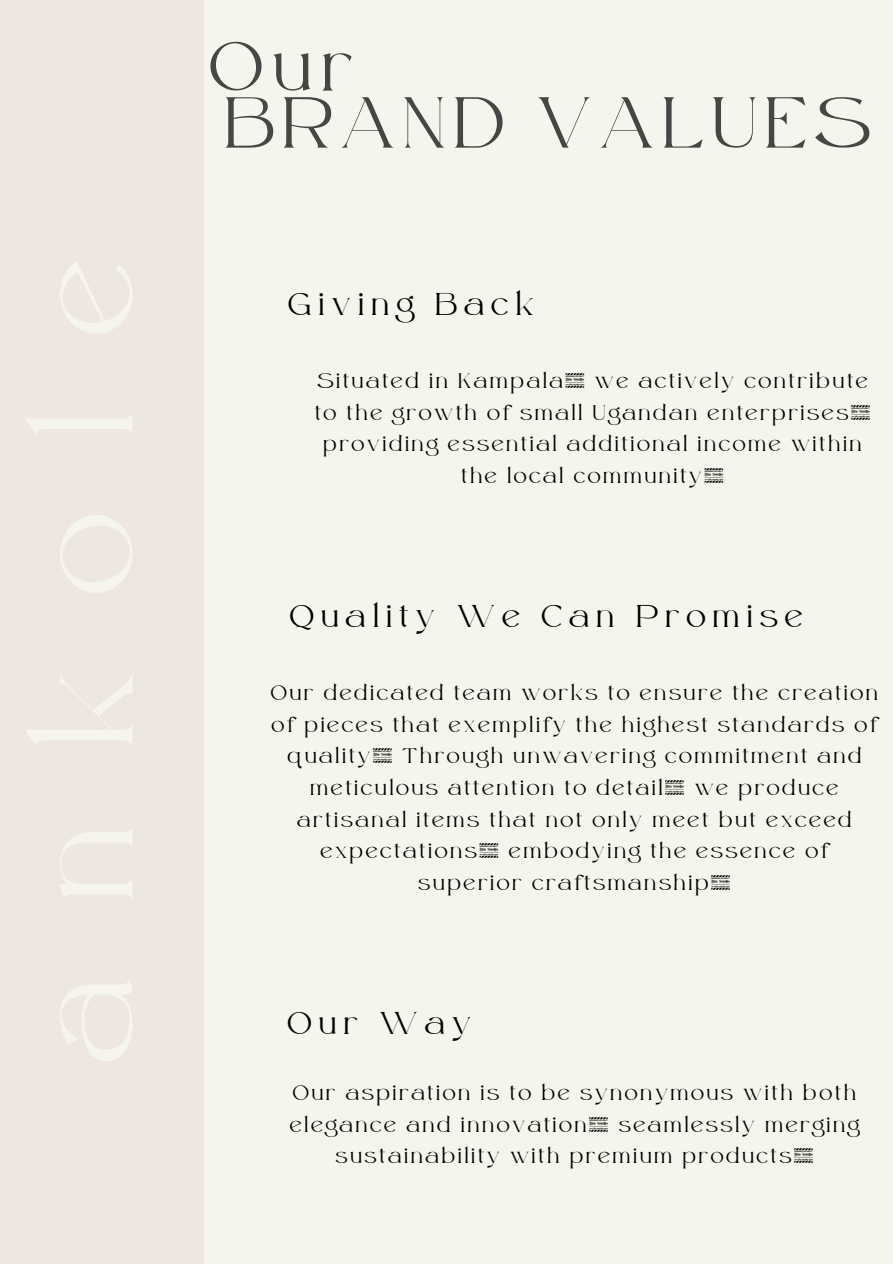
<style>
.page{position:relative;width:893px;height:1264px;background:#fff}
.page>*{position:absolute;margin:0;border:0;box-sizing:border-box;transform-origin:0 0}
.t1{font:72px "Beauty Swing Personal Use";letter-spacing:.105em;color:#474645}
.t2{font:69.75px "Beauty Swing Personal Use";color:#474645}
.t3{font:31.5px "Beauty Swing Personal Use";letter-spacing:.22em;color:#000}
.t4{font:21px/31.5px "Beauty Swing Personal Use";letter-spacing:.12em;color:#000;text-align:center}
</style>
<div class="page">
<div style="left:0;top:0;width:892px;height:1263px;background:#f6f5ed"></div>
<div style="left:0;top:0;width:204px;height:1263px;background:#eee7e0"></div>
<p class="t2" style="left:209px;top:26px;width:145px">Our</p>
<p class="t1" style="left:224px;top:81px;width:648px">BRAND VALUES</p>
<p class="t3" style="left:288px;top:285px;width:247px">Giving Back</p>
<p class="t4" style="left:315px;top:365px;width:557px">Situated in Kampala, we actively contribute to the growth of small Ugandan enterprises, providing essential additional income within the local community.</p>
<p class="t3" style="left:290px;top:597px;width:514px">Quality We Can Promise</p>
<p class="t4" style="left:271px;top:677px;width:608px">Our dedicated team works to ensure the creation of pieces that exemplify the highest standards of quality. Through unwavering commitment and meticulous attention to detail, we produce artisanal items that not only meet but exceed expectations, embodying the essence of superior craftsmanship.</p>
<p class="t3" style="left:287px;top:1004px;width:185px">Our Way</p>
<p class="t4" style="left:290px;top:1077px;width:570px">Our aspiration is to be synonymous with both elegance and innovation, seamlessly merging sustainability with premium products.</p>
</div>
